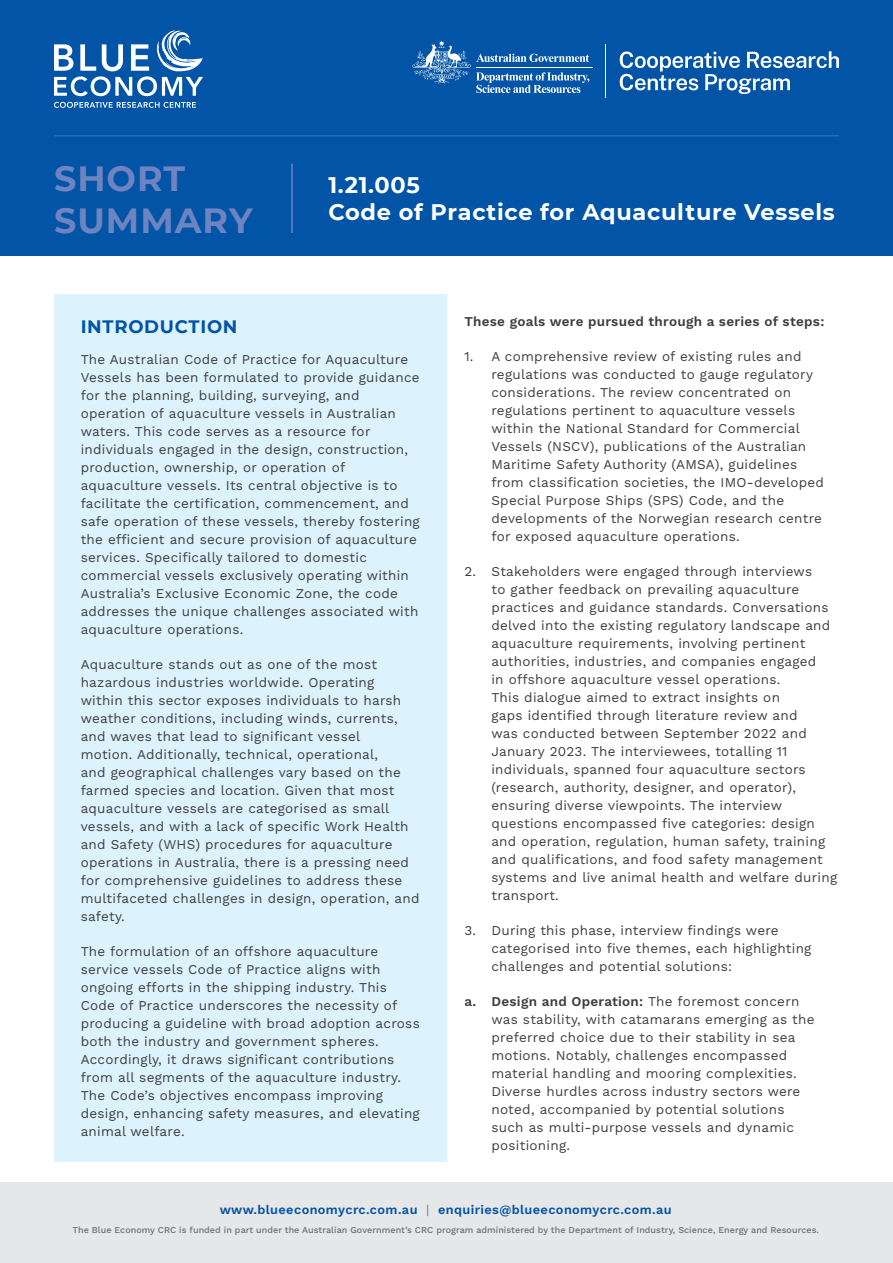
<style>
.page{position:relative;width:893px;height:1263px;background:#fff}
.page>*{position:absolute;margin:0;border:0;box-sizing:border-box;transform-origin:0 0}
.t1{font:700 34.95px/42px "Montserrat";letter-spacing:.03em;color:#6e84c1}
.t2{font:700 22.5px/27px "Montserrat";letter-spacing:.03em;color:#fff}
.t3{font:700 18px "Montserrat";letter-spacing:.04em;color:#0154a6}
.t4{font:13.5px/18px "Work Sans";letter-spacing:.02em;color:#3e3e3f}
.t5{font:600 13.5px "Work Sans";letter-spacing:.02em;color:#3e3e3f}
.t6{font:600 12.75px "Work Sans";letter-spacing:.03em;color:#0154a6}
.t7{font:500 9px "Work Sans";letter-spacing:.005em;color:#6c6d70}
.s1{font-weight:600}
.s2{font-weight:300}
</style>
<div class="page">
<div style="left:0;top:0;width:893px;height:255px;background:#0154a6"></div>
<svg style="left:54px;top:102px;width:142px;height:6px"></svg>
<svg style="left:54px;top:30px;width:149px;height:66px"></svg>
<hr style="left:54px;top:135px;width:785px;height:2px;background:#fff">
<div style="left:0;top:1182px;width:893px;height:81px;background:#e6e7e9"></div>
<hr style="left:291px;top:164px;width:2px;height:69px;background:#6e84c1">
<svg style="left:620px;top:51px;width:219px;height:43px"></svg>
<hr style="left:605px;top:44px;width:1px;height:54px;background:#fff">
<svg style="left:412px;top:41px;width:177px;height:52px"></svg>
<hr style="left:476px;top:67px;width:117px;height:1px;background:#fff">
<div style="left:54px;top:294px;width:392px;height:867px;background:#dcf2fc"></div>
<h1 class="t1" style="left:54px;top:156px;width:200px">SHORT<br>SUMMARY</h1>
<h2 class="t2" style="left:328px;top:170px;width:508px">1.21.005<br>Code of Practice for Aquaculture Vessels</h2>
<h3 class="t3" style="left:81px;top:314px;width:158px">INTRODUCTION</h3>
<p class="t4" style="left:81px;top:350px;width:341px">The Australian Code of Practice for Aquaculture Vessels has been formulated to provide guidance for the planning, building, surveying, and operation of aquaculture vessels in Australian waters. This code serves as a resource for individuals engaged in the design, construction, production, ownership, or operation of aquaculture vessels. Its central objective is to facilitate the certification, commencement, and safe operation of these vessels, thereby fostering the efficient and secure provision of aquaculture services. Specifically tailored to domestic commercial vessels exclusively operating within Australia’s Exclusive Economic Zone, the code addresses the unique challenges associated with aquaculture operations.</p>
<p class="t4" style="left:81px;top:655px;width:340px">Aquaculture stands out as one of the most hazardous industries worldwide. Operating within this sector exposes individuals to harsh weather conditions, including winds, currents, and waves that lead to significant vessel<br>motion. Additionally, technical, operational,<br>and geographical challenges vary based on the farmed species and location. Given that most aquaculture vessels are categorised as small vessels, and with a lack of specific Work Health and Safety (WHS) procedures for aquaculture operations in Australia, there is a pressing need for comprehensive guidelines to address these multifaceted challenges in design, operation, and safety.</p>
<p class="t4" style="left:81px;top:942px;width:341px">The formulation of an offshore aquaculture service vessels Code of Practice aligns with ongoing efforts in the shipping industry. This Code of Practice underscores the necessity of producing a guideline with broad adoption across both the industry and government spheres.<br>Accordingly, it draws significant contributions from all segments of the aquaculture industry.<br>The Code’s objectives encompass improving design, enhancing safety measures, and elevating animal welfare.</p>
<p class="t5" style="left:464px;top:311px;width:361px">These goals were pursued through a series of steps:</p>
<p class="t4" style="left:491px;top:347px;width:334px;text-indent:-27px">1. A comprehensive review of existing rules and regulations was conducted to gauge regulatory considerations. The review concentrated on regulations pertinent to aquaculture vessels within the National Standard for Commercial Vessels (NSCV), publications of the Australian Maritime Safety Authority (AMSA), guidelines from classification societies, the IMO-developed Special Purpose Ships (SPS) Code, and the developments of the Norwegian research centre for exposed aquaculture operations.</p>
<p class="t4" style="left:491px;top:562px;width:347px;text-indent:-27px">2. Stakeholders were engaged through interviews<br>to gather feedback on prevailing aquaculture practices and guidance standards. Conversations delved into the existing regulatory landscape and aquaculture requirements, involving pertinent authorities, industries, and companies engaged<br>in offshore aquaculture vessel operations.<br>This dialogue aimed to extract insights on<br>gaps identified through literature review and<br>was conducted between September 2022 and January 2023. The interviewees, totalling 11 individuals, spanned four aquaculture sectors (research, authority, designer, and operator), ensuring diverse viewpoints. The interview questions encompassed five categories: design and operation, regulation, human safety, training and qualifications, and food safety management systems and live animal health and welfare during transport.</p>
<p class="t4" style="left:491px;top:921px;width:322px;text-indent:-27px">3. During this phase, interview findings were categorised into five themes, each highlighting challenges and potential solutions:</p>
<p class="t4" style="left:491px;top:992px;width:325px;text-indent:-27px"><span class="s1">a. Design and Operation:</span> The foremost concern was stability, with catamarans emerging as the preferred choice due to their stability in sea motions. Notably, challenges encompassed material handling and mooring complexities.<br>Diverse hurdles across industry sectors were noted, accompanied by potential solutions such as multi-purpose vessels and dynamic positioning.</p>
<p class="t6" style="left:220px;top:1200px;width:454px">www.blueeconomycrc.com.au <span class="s2">|</span> enquiries@blueeconomycrc.com.au</p>
<p class="t7" style="left:73px;top:1223px;width:748px">The Blue Economy CRC is funded in part under the Australian Government’s CRC program administered by the Department of Industry, Science, Energy and Resources.</p>
</div>
